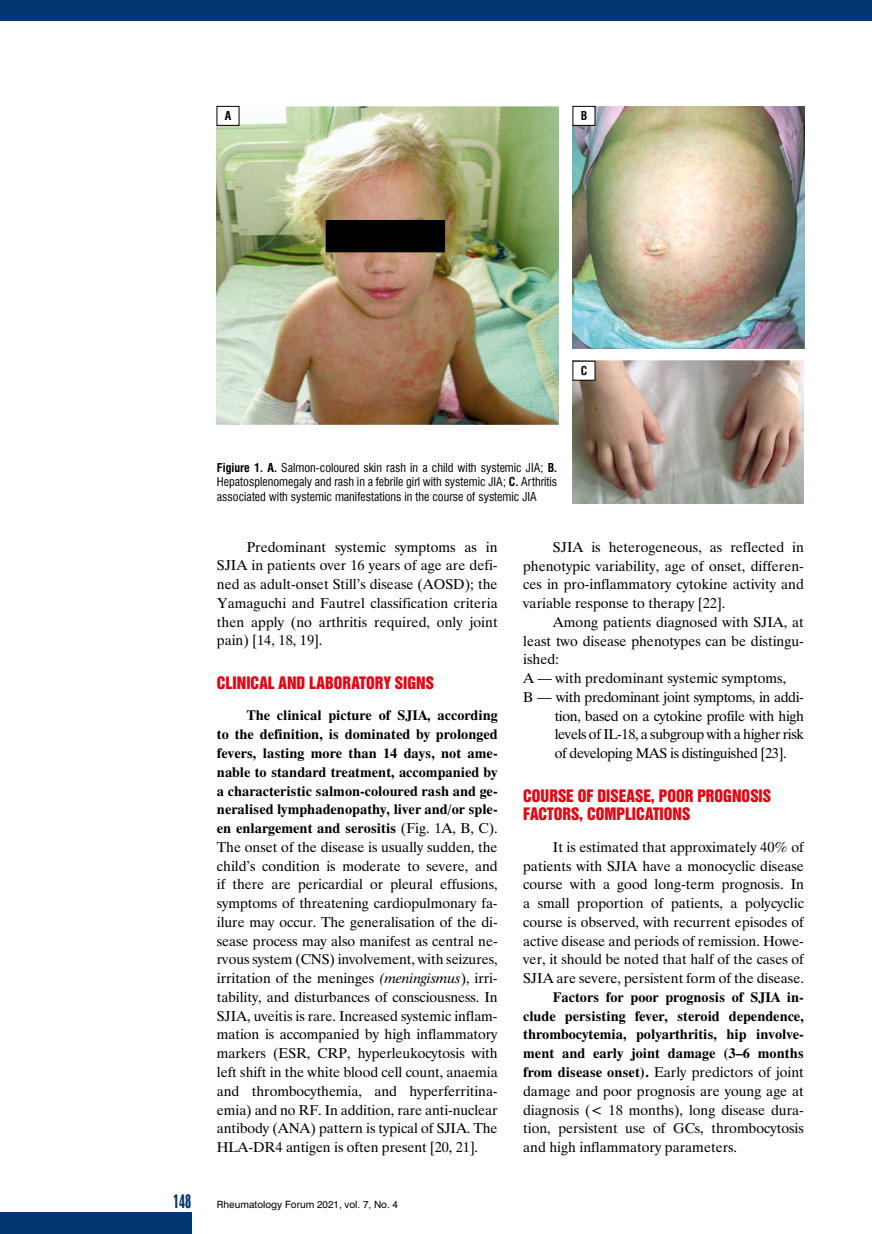
<style>
.page{position:relative;width:872px;height:1234px;background:#fff}
.page>*{position:absolute;margin:0;border:0;box-sizing:border-box;transform-origin:0 0}
.t1{font:18px "Swis 924 EU";color:#003671}
.t2{font:15.75px/18.8px "Swis 921 EU";color:#e30613}
.t3{font:14.25px/18.8px "Time Ibis EE";color:#000;text-align:justify}
.t4{font:700 14.25px/18.8px "Time Ibis EE";color:#000;text-align:justify}
.t5{font:14.25px "Time Ibis EE";letter-spacing:-.025em;color:#000}
.t6{font:12px/14.7px "Swis 721 Cn EU";color:#000;text-align:justify}
.t7{font:700 12px "Swis 721 Cn EU";color:#000}
.t8{font:9.3px "Swis 721 PL";color:#000}
.s1{font-weight:700}
.s2{font-style:italic}
.s3{font-weight:400}
</style>
<div class="page">
<div style="left:0;top:0;width:872px;height:21px;background:#003671"></div>
<div style="left:0;top:1212px;width:191px;height:21px;background:#003671"></div>
<img style="left:217px;top:106px;width:342px;height:318px">
<img style="left:572px;top:106px;width:232px;height:243px">
<img style="left:572px;top:361px;width:232px;height:142px">
<div style="left:217px;top:106px;width:22px;height:19px;background:#fff"></div>
<div style="left:216px;top:106px;width:23px;height:20px;border:1px solid #000"></div>
<div style="left:573px;top:106px;width:22px;height:19px;background:#fff"></div>
<div style="left:572px;top:106px;width:23px;height:20px;border:1px solid #000"></div>
<div style="left:573px;top:361px;width:22px;height:19px;background:#fff"></div>
<div style="left:326px;top:221px;width:118px;height:31px;background:#000"></div>
<div style="left:326px;top:220px;width:119px;height:32px;border:1px solid #000"></div>
<p class="t7" style="left:225px;top:109px;width:8px">A</p>
<p class="t7" style="left:580px;top:109px;width:8px">B</p>
<p class="t7" style="left:580px;top:363px;width:8px">C</p>
<p class="t6" style="left:217px;top:460px;width:342px"><span class="s1">Figiure 1. A.</span> Salmon-coloured skin rash in a child with systemic JIA; <span class="s1">B.<br></span>Hepatosplenomegaly and rash in a febrile girl with systemic JIA; <span class="s1">C.</span> Arthritis associated with systemic manifestations in the course of systemic JIA</p>
<p class="t3" style="left:217px;top:537px;width:282px;text-indent:30px">Predominant systemic symptoms as in SJIA in patients over 16 years of age are defi&shy;ned as adult-onset Still’s disease (AOSD); the Yamaguchi and Fautrel classification criteria then apply (no arthritis required, only joint pain) [14, 18, 19].</p>
<p class="t2" style="left:217px;top:673px;width:218px">CLINICAL AND LABORATORY SIGNS</p>
<p class="t3" style="left:217px;top:705px;width:282px;text-indent:30px"><span class="s1">The clinical picture of SJIA, according to the definition, is dominated by prolonged fevers, lasting more than 14 days, not ame&shy;nable to standard treatment, accompanied by a characteristic salmon-coloured rash and ge&shy;neralised lymphadenopathy, liver and/or sple&shy;en enlargement and serositis</span> (Fig. 1A, B, C).<br>The onset of the disease is usually sudden, the child’s condition is moderate to severe, and if there are pericardial or pleural effusions, symptoms of threatening cardiopulmonary fa&shy;ilure may occur. The generalisation of the di&shy;sease process may also manifest as central ne&shy;rvous system (CNS) involvement, with seizures, irritation of the meninges <span class="s2">(meningismus</span>), irri&shy;tability, and disturbances of consciousness. In SJIA, uveitis is rare. Increased systemic inflam&shy;mation is accompanied by high inflammatory markers (ESR, CRP, hyperleukocytosis with left shift in the white blood cell count, anaemia and thrombocythemia, and hyperferritina&shy;emia) and no RF. In addition, rare anti-nuclear antibody (ANA) pattern is typical of SJIA. The HLA-DR4 antigen is often present [20, 21].</p>
<p class="t1" style="left:173px;top:1189px;width:20px">148</p>
<p class="t8" style="left:217px;top:1198px;width:183px">Rheumatology Forum 2021, vol. 7, No. 4</p>
<p class="t3" style="left:523px;top:537px;width:282px;text-indent:30px">SJIA is heterogeneous, as reflected in phenotypic variability, age of onset, differen&shy;ces in pro-inflammatory cytokine activity and variable response to therapy [22].</p>
<p class="t3" style="left:553px;top:612px;width:252px">Among patients diagnosed with SJIA, at</p>
<p class="t3" style="left:523px;top:631px;width:282px">least two disease phenotypes can be distingu-</p>
<p class="t3" style="left:523px;top:649px;width:37px">ished:</p>
<p class="t3" style="left:523px;top:668px;width:264px">A — with predominant systemic symptoms,</p>
<p class="t5" style="left:523px;top:688px;width:282px">B — with predominant joint symptoms, in addi-</p>
<p class="t5" style="left:554px;top:706px;width:251px">tion, based on a cytokine profile with high</p>
<p class="t5" style="left:554px;top:725px;width:251px">levels of IL-18, a subgroup with a higher risk</p>
<p class="t5" style="left:554px;top:744px;width:233px">of developing MAS is distinguished [23].</p>
<p class="t2" style="left:523px;top:785px;width:249px">COURSE OF DISEASE, POOR PROGNOSIS<br>FACTORS, COMPLICATIONS</p>
<p class="t3" style="left:523px;top:837px;width:282px;text-indent:30px">It is estimated that approximately 40% of patients with SJIA have a monocyclic disease course with a good long-term prognosis. In a small proportion of patients, a polycyclic course is observed, with recurrent episodes of active disease and periods of remission. Howe&shy;ver, it should be noted that half of the cases of SJIA are severe, persistent form of the disease.</p>
<p class="t4" style="left:523px;top:987px;width:282px;text-indent:30px">Factors for poor prognosis of SJIA in&shy;clude persisting fever, steroid dependence, thrombocytemia, polyarthritis, hip involve&shy;ment and early joint damage (3–6 months from disease onset). <span class="s3">Early predictors of joint damage and poor prognosis are young age at diagnosis (&lt; 18 months), long disease dura&shy;tion, persistent use of GCs, thrombocytosis and high inflammatory parameters.</span></p>
</div>
